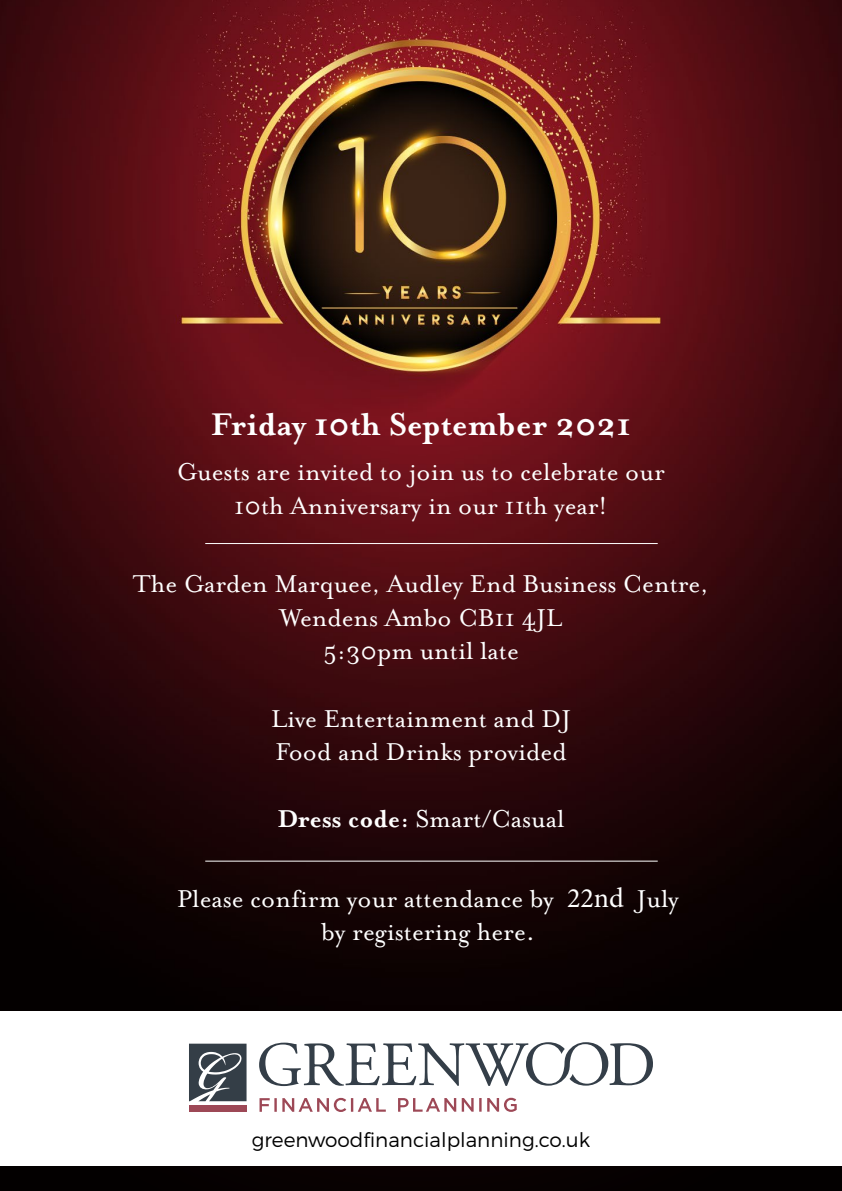
<style>
.page{position:relative;width:842px;height:1191px;background:#fff}
.page>*{position:absolute;margin:0;border:0;box-sizing:border-box;transform-origin:0 0}
.t1{font:700 36px "Mrs Eaves";color:#fff}
.t2{font:28px/33.6px "Mrs Eaves Roman";color:#fff;text-align:center}
.t3{font:300 20px "Montserrat";color:#000}
.s1{font-family:"Mrs Eaves";font-weight:700}
.s2{font-family:"Minion Pro"}
</style>
<div class="page">
<img style="left:0;top:0;width:842px;height:1010px">
<div style="left:0;top:1166px;width:842px;height:25px;background:#060001"></div>
<hr style="left:205px;top:543px;width:453px;height:1px;background:#fff">
<hr style="left:205px;top:860px;width:453px;height:1px;background:#fff">
<svg style="left:259px;top:1042px;width:394px;height:44px"></svg>
<svg style="left:259px;top:1097px;width:127px;height:15px"></svg>
<svg style="left:398px;top:1098px;width:58px;height:13px"></svg>
<svg style="left:462px;top:1097px;width:55px;height:14px"></svg>
<div style="left:189px;top:1105px;width:58px;height:6px;background:#9d4856"></div>
<svg style="left:189px;top:1043px;width:58px;height:58px;background:#586068"></svg>
<p class="t1" style="left:211px;top:403px;width:422px">Friday 10th September 2021</p>
<p class="t2" style="left:177px;top:455px;width:490px">Guests are invited to join us to celebrate our<br>10th Anniversary in our 11th year!</p>
<p class="t2" style="left:133px;top:567px;width:578px">The Garden Marquee, Audley End Business Centre,<br>Wendens Ambo CB11 4JL<br>5:30pm until late</p>
<p class="t2" style="left:271px;top:701px;width:301px;text-align:left">Live Entertainment and DJ<br>Food and Drinks provided</p>
<p class="t2" style="left:277px;top:802px;width:288px"><span class="s1">Dress code:</span> Smart/Casual</p>
<p class="t2" style="left:177px;top:882px;width:503px">Please confirm your attendance by <span class="s2">22nd</span> July by registering here.</p>
<p class="t3" style="left:252px;top:1128px;width:340px">greenwoodfinancialplanning.co.uk</p>
</div>
